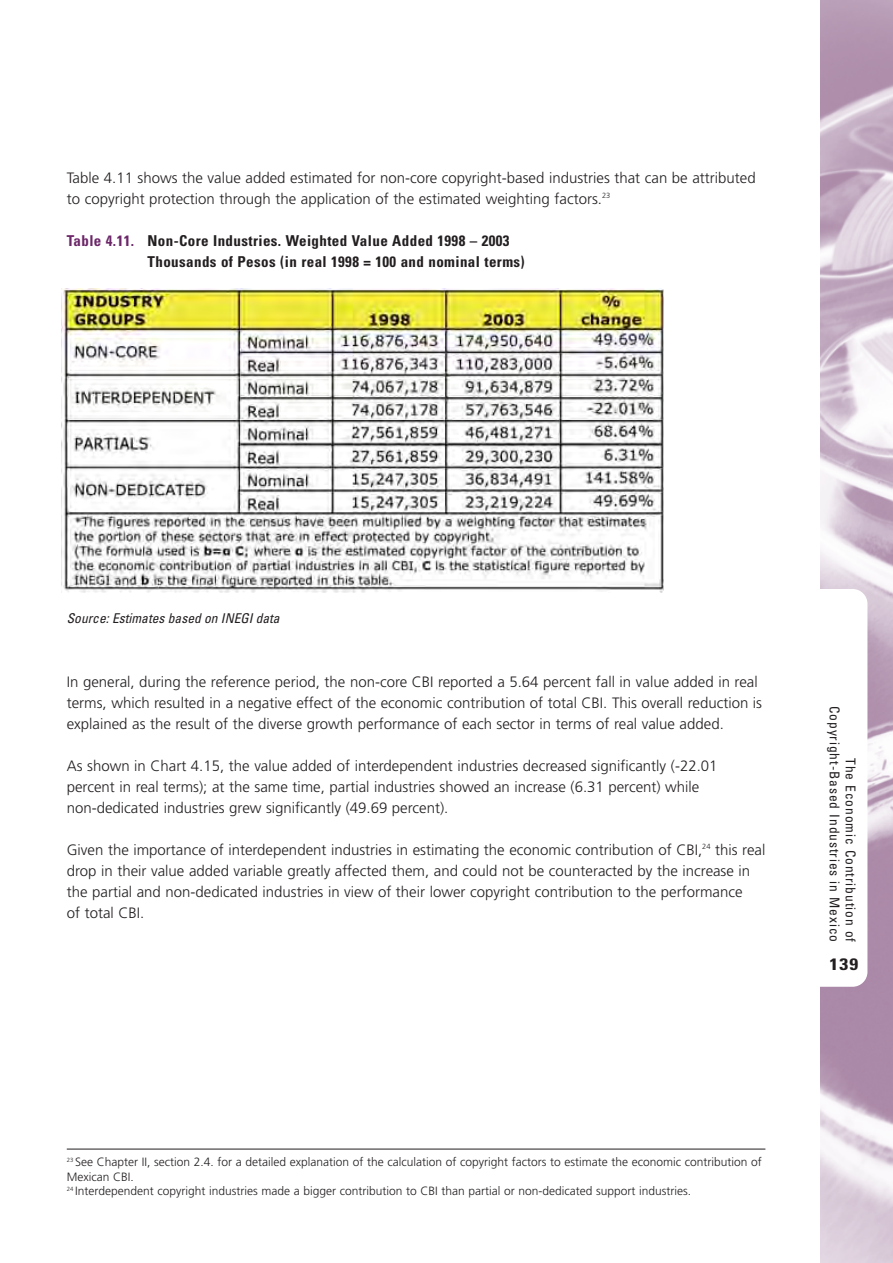
<style>
.page{position:relative;width:893px;height:1263px;background:#fff}
.page>*{position:absolute;margin:0;border:0;box-sizing:border-box;transform-origin:0 0}
.t1{font:700 condensed 16.5px "Univers";color:#231f20;scale:1.2 1}
.t2{font:300 15px/21px "Frutiger";color:#231f20}
.t3{font:700 condensed 15px/21px "Univers";letter-spacing:.025em;color:#231f20}
.t4{font:condensed 13.5px/16.2px "Univers";letter-spacing:.065em;color:#231f20;text-align:right}
.t5{font:italic condensed 13.5px "Univers";color:#231f20}
.t6{font:300 12px/14.4px "Frutiger";color:#231f20}
.s1{color:#6c2769}
</style>
<div class="page">
<img style="left:821px;top:0;width:72px;height:1263px">
<div style="left:795px;top:589px;width:72px;height:398px;background:#fff;border-radius:15px"></div>
<img style="left:62px;top:288px;width:601px;height:304px">
<hr style="left:67px;top:1149px;width:698px;height:1px;background:#231f20">
<p class="t2" style="left:67px;top:168px;width:690px">Table 4.11 shows the value added estimated for non-core copyright-based industries that can be attributed to copyright protection through the application of the estimated weighting factors.<sup>23</sup></p>
<p class="t3" style="left:148px;top:231px;width:379px;text-indent:-81px"><span class="s1">Table 4.11.</span> Non-Core Industries. Weighted Value Added 1998 – 2003<br>Thousands of Pesos (in real 1998 = 100 and nominal terms)</p>
<p class="t5" style="left:67px;top:613px;width:217px">Source:Estimates based on INEGIdata</p>
<p class="t2" style="left:67px;top:672px;width:697px">In general, during the reference period, the non-core CBI reported a 5.64 percent fall in value added in real terms, which resulted in a negative effect of the economic contribution of total CBI. This overall reduction is explained as the result of the diverse growth performance of each sector in terms of real value added.</p>
<p class="t2" style="left:67px;top:756px;width:652px">As shown in Chart 4.15, the value added of interdependent industries decreased significantly (-22.01 percent in real terms); at the same time, partial industries showed an increase (6.31 percent) while non-dedicated industries grew significantly (49.69 percent).</p>
<p class="t2" style="left:67px;top:840px;width:700px">Given the importance of interdependent industries in estimating the economic contribution of CBI,<sup>24</sup> this real drop in their value added variable greatly affected them, and could not be counteracted by the increase in the partial and non-dedicated industries in view of their lower copyright contribution to the performance<br>of total CBI.</p>
<p class="t4" style="left:858px;top:706px;width:238px;rotate:90deg">The Economic Contribution of<br>Copyright-Based Industries in Mexico</p>
<p class="t1" style="left:829px;top:958px;width:26px">139</p>
<p class="t6" style="left:67px;top:1156px;width:697px"><sup>23</sup> See Chapter II, section 2.4. for a detailed explanation of the calculation of copyright factors to estimate the economic contribution of<br>Mexican CBI.<br><sup>24</sup> Interdependent copyright industries made a bigger contribution to CBI than partial or non-dedicated support industries.</p>
</div>
